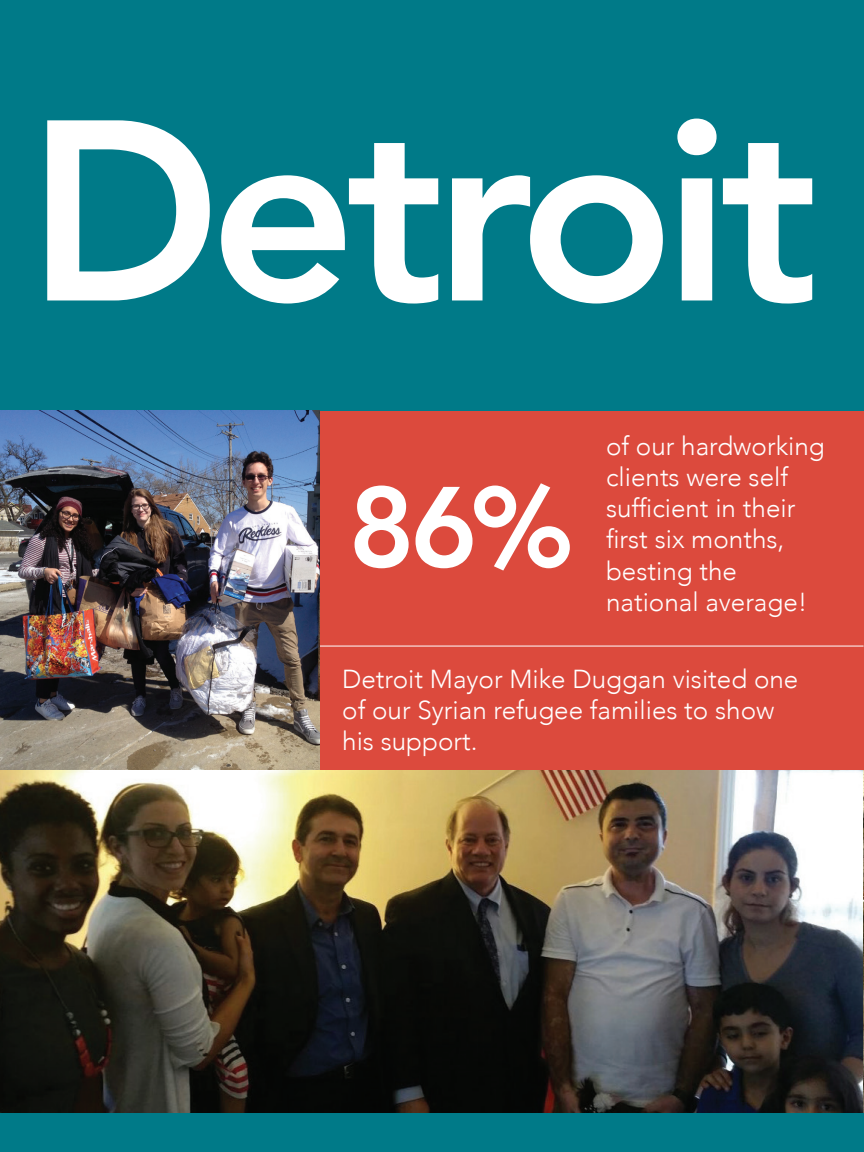
<style>
.page{position:relative;width:864px;height:1152px;background:#fff}
.page>*{position:absolute;margin:0;border:0;box-sizing:border-box;transform-origin:0 0}
.t1{font:800 254.4px "Avenir";letter-spacing:-.04em;color:#fff}
.t2{font:800 113px "Avenir";color:#fff}
.t3{font:300 26px/31.2px "Avenir";color:#fff}
</style>
<div class="page">
<img style="left:0;top:770px;width:863px;height:344px">
<img style="left:863px;top:770px;width:1px;height:344px">
<div style="left:0;top:1114px;width:864px;height:38px;background:#007a88"></div>
<div style="left:0;top:0;width:864px;height:411px;background:#007a88"></div>
<div style="left:320px;top:411px;width:544px;height:359px;background:#dc4a3d"></div>
<hr style="left:319px;top:646px;width:545px;height:1px;background:#fff">
<img style="left:0;top:411px;width:320px;height:359px">
<h1 class="t1" style="left:27px;top:14px;width:793px">Detroit</h1>
<h2 class="t2" style="left:348px;top:440px;width:227px">86%</h2>
<p class="t3" style="left:606px;top:430px;width:220px">of our hardworking clients were self sufficient in their first six months, besting the national average!</p>
<p class="t3" style="left:342px;top:663px;width:458px">Detroit Mayor Mike Duggan visited one of our Syrian refugee families to show his support.</p>
</div>
